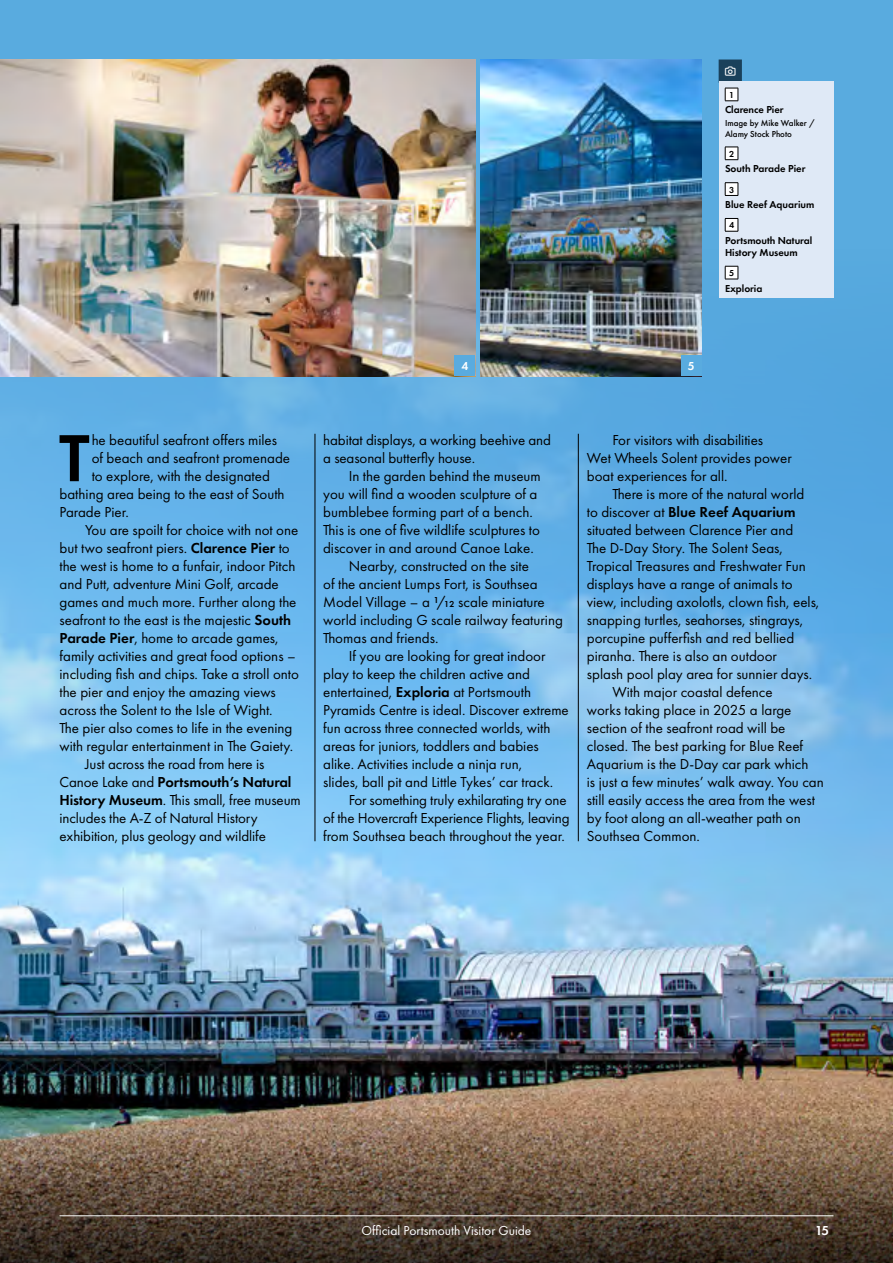
<style>
.page{position:relative;width:893px;height:1263px;background:#59abdf}
.page>*{position:absolute;margin:0;border:0;box-sizing:border-box;transform-origin:0 0}
.t1{font:600 69px "Futura PT";color:#000}
.t2{font:15px/18px "Futura PT";color:#000}
.t3{font:13.5px "Futura PT";color:#fff}
.t4{font:600 13.5px "Futura PT";color:#fff}
.t5{font:600 12px "Futura PT";color:#fff}
.t6{font:600 10.5px/12px "Futura PT";letter-spacing:-.005em;color:#000}
.t7{font:500 9px/10.5px "Futura PT";color:#000}
.t8{font:600 9px "Futura PT";color:#000}
.s1{font-weight:600}
.s2{font-weight:500}
</style>
<div class="page">
<img style="left:0;top:250px;width:893px;height:867px">
<img style="left:0;top:60px;width:475px;height:316px">
<img style="left:480px;top:60px;width:222px;height:316px">
<svg style="left:0;top:1117px;width:893px;height:146px;background:#655240"></svg>
<div style="left:454px;top:356px;width:21px;height:20px;background:#59abdf"></div>
<div style="left:681px;top:356px;width:21px;height:20px;background:#59abdf"></div>
<hr style="left:315px;top:434px;width:1px;height:407px;background:#000">
<hr style="left:578px;top:434px;width:1px;height:407px;background:#000">
<div style="left:719px;top:59px;width:23px;height:24px;background:#1a415b"></div>
<div style="left:719px;top:81px;width:114px;height:217px;background:#dfe9f6"></div>
<svg style="left:725px;top:88px;width:14px;height:14px"></svg>
<svg style="left:725px;top:147px;width:14px;height:13px"></svg>
<svg style="left:725px;top:182px;width:14px;height:14px"></svg>
<svg style="left:725px;top:218px;width:14px;height:14px"></svg>
<svg style="left:725px;top:266px;width:14px;height:14px"></svg>
<hr style="left:60px;top:1215px;width:773px;height:1px;background:#fff">
<p class="t8" style="left:729px;top:89px;width:7px">1</p>
<p class="t6" style="left:725px;top:104px;width:60px">Clarence Pier</p>
<p class="t7" style="left:725px;top:118px;width:92px">Image by Mike Walker /<br>Alamy Stock Photo</p>
<p class="t8" style="left:729px;top:148px;width:7px">2</p>
<p class="t6" style="left:725px;top:163px;width:82px">South Parade Pier</p>
<p class="t8" style="left:729px;top:184px;width:7px">3</p>
<p class="t6" style="left:725px;top:198px;width:91px">Blue Reef Aquarium</p>
<p class="t8" style="left:729px;top:220px;width:7px">4</p>
<p class="t6" style="left:725px;top:234px;width:89px">Portsmouth Natural<br>History Museum</p>
<p class="t8" style="left:729px;top:267px;width:7px">5</p>
<p class="t6" style="left:725px;top:282px;width:39px">Exploria</p>
<p class="t5" style="left:461px;top:359px;width:8px">4</p>
<p class="t5" style="left:688px;top:359px;width:8px">5</p>
<p class="t1" style="left:59px;top:415px;width:32px">T</p>
<p class="t2" style="left:92px;top:431px;width:187px">he beautiful seafront offers miles</p>
<p class="t2" style="left:92px;top:449px;width:200px">of beach and seafront promenade</p>
<p class="t2" style="left:92px;top:467px;width:180px">to explore, with the designated</p>
<p class="t2" style="left:60px;top:485px;width:227px">bathing area being to the east of South</p>
<p class="t2" style="left:60px;top:503px;width:71px">Parade Pier.</p>
<p class="t2" style="left:60px;top:521px;width:241px;text-indent:26px">You are spoilt for choice with not one but two seafront piers. <span class="s1">Clarence Pier</span> to the west is home to a funfair, indoor Pitch and Putt, adventure Mini Golf, arcade games and much more. Further along the seafront to the east is the majestic <span class="s1">South Parade Pier</span>, home to arcade games, family activities and great food options – including fish and chips. Take a stroll onto the pier and enjoy the amazing views across the Solent to the Isle of Wight.<br>The pier also comes to life in the evening with regular entertainment in The Gaiety.</p>
<p class="t2" style="left:60px;top:755px;width:243px;text-indent:26px">Just across the road from here is Canoe Lake and <span class="s1">Portsmouth’s Natural History Museum</span>. This small, free museum includes the A-Z of Natural History exhibition, plus geology and wildlife</p>
<p class="t2" style="left:323px;top:431px;width:229px">habitat displays, a working beehive and a seasonal butterfly house.</p>
<p class="t2" style="left:323px;top:467px;width:219px;text-indent:26px">In the garden behind the museum you will find a wooden sculpture of a bumblebee forming part of a bench.<br>This is one of five wildlife sculptures to discover in and around Canoe Lake.</p>
<p class="t2" style="left:323px;top:557px;width:241px;text-indent:26px">Nearby, constructed on the site<br>of the ancient Lumps Fort, is Southsea Model Village – a <span class="s2">¹</span>/<span class="s2">₁₂</span> scale miniature world including G scale railway featuring Thomas and friends.</p>
<p class="t2" style="left:323px;top:647px;width:247px;text-indent:26px">If you are looking for great indoor play to keep the children active and entertained, <span class="s1">Exploria</span> at Portsmouth Pyramids Centre is ideal. Discover extreme fun across three connected worlds, with areas for juniors, toddlers and babies alike. Activities include a ninja run,<br>slides, ball pit and Little Tykes’ car track.</p>
<p class="t2" style="left:323px;top:791px;width:248px;text-indent:26px">For something truly exhilarating try one of the Hovercraft Experience Flights, leaving from Southsea beach throughout the year.</p>
<p class="t2" style="left:587px;top:431px;width:206px;text-indent:26px">For visitors with disabilities<br>Wet Wheels Solent provides power boat experiences for all.</p>
<p class="t2" style="left:587px;top:485px;width:234px;text-indent:26px">There is more of the natural world<br>to discover at <span class="s1">Blue Reef Aquarium </span>situated between Clarence Pier and<br>The D-Day Story. The Solent Seas, Tropical Treasures and Freshwater Fun displays have a range of animals to view, including axolotls, clown fish, eels, snapping turtles, seahorses, stingrays, porcupine pufferfish and red bellied piranha. There is also an outdoor<br>splash pool play area for sunnier days.</p>
<p class="t2" style="left:587px;top:683px;width:239px;text-indent:26px">With major coastal defence<br>works taking place in 2025 a large section of the seafront road will be closed. The best parking for Blue Reef Aquarium is the D-Day car park which<br>is just a few minutes’ walk away. You can still easily access the area from the west by foot along an all-weather path on Southsea Common.</p>
<p class="t3" style="left:362px;top:1222px;width:171px">Official Portsmouth Visitor Guide</p>
<p class="t4" style="left:815px;top:1221px;width:15px">15</p>
</div>
